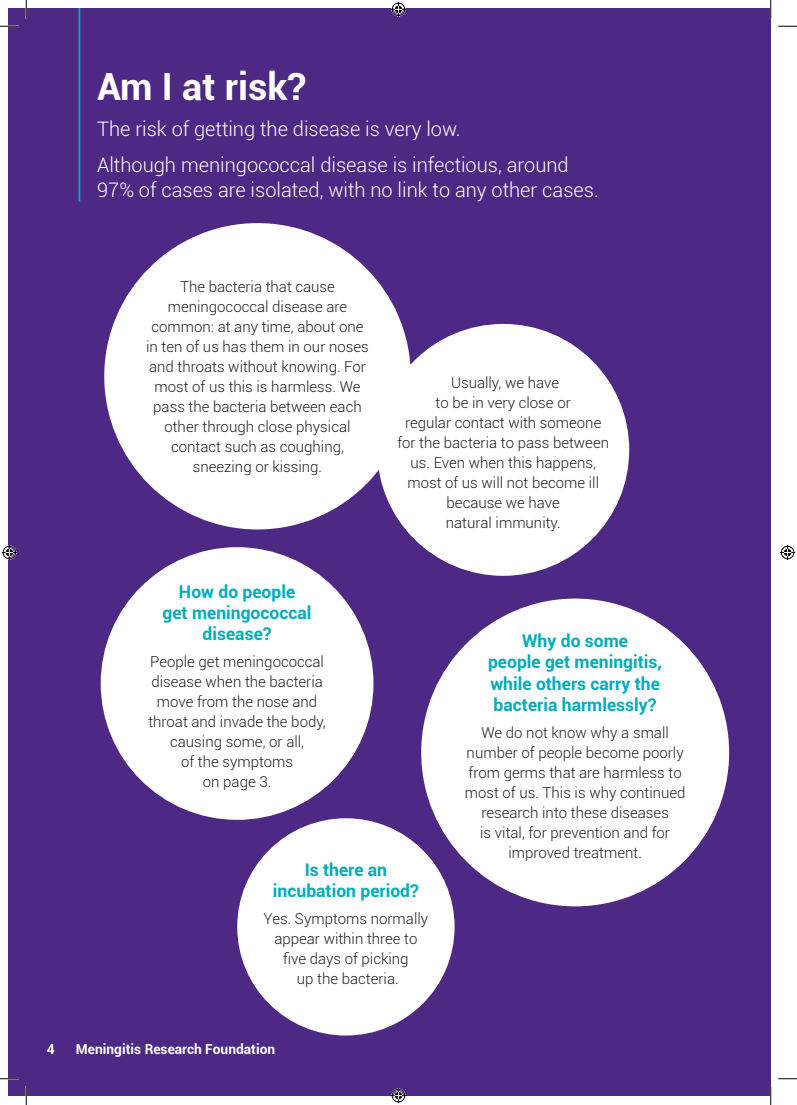
<style>
.page{position:relative;width:797px;height:1105px;background:#fff}
.page>*{position:absolute;margin:0;border:0;box-sizing:border-box;transform-origin:0 0}
.t1{font:700 37.5px "Roboto";color:#fff}
.t2{font:300 20px/35.6px "Roboto";color:#fff}
.t3{font:700 17.5px/21.2px "Roboto";color:#00acbc;text-align:center}
.t4{font:300 15px/20px "Roboto";color:#231f20;text-align:center}
.t5{font:700 13.75px "Roboto";color:#fff}
</style>
<div class="page">
<div style="left:9px;top:9px;width:761px;height:1087px;background:#4d2884"></div>
<div style="left:101px;top:547px;width:272px;height:273px;background:#fff;border-radius:50%"></div>
<div style="left:421px;top:598px;width:308px;height:308px;background:#fff;border-radius:50%"></div>
<div style="left:237px;top:818px;width:217px;height:217px;background:#fff;border-radius:50%"></div>
<div style="left:104px;top:223px;width:307px;height:306px;background:#fff;border-radius:50%"></div>
<div style="left:377px;top:324px;width:252px;height:252px;background:#fff;border-radius:50%"></div>
<hr style="left:79px;top:9px;width:1px;height:193px;background:#00acbc">
<svg style="left:0;top:25px;width:19px;height:2px"></svg>
<svg style="left:778px;top:25px;width:19px;height:2px"></svg>
<svg style="left:0;top:1078px;width:19px;height:1px"></svg>
<svg style="left:778px;top:1078px;width:19px;height:1px"></svg>
<svg style="left:25px;top:0;width:2px;height:19px"></svg>
<svg style="left:25px;top:1086px;width:2px;height:19px"></svg>
<svg style="left:770px;top:0;width:1px;height:19px"></svg>
<svg style="left:770px;top:1086px;width:1px;height:19px"></svg>
<svg style="left:391px;top:2px;width:15px;height:15px"></svg>
<svg style="left:391px;top:1088px;width:15px;height:15px"></svg>
<svg style="left:2px;top:545px;width:15px;height:15px"></svg>
<svg style="left:780px;top:545px;width:15px;height:15px"></svg>
<h1 class="t1" style="left:97px;top:61px;width:210px">Am I at risk?</h1>
<h2 class="t2" style="left:97px;top:110px;width:473px">The risk of getting the disease is very low.<br>Although meningococcal disease is infectious, around</h2>
<h2 class="t2" style="left:97px;top:171px;width:503px">97% of cases are isolated, with no link to any other cases.</h2>
<p class="t4" style="left:146px;top:276px;width:224px">The bacteria that cause meningococcal disease are common: at any time, about one in ten of us has them in our noses and throats without knowing. For most of us this is harmless. We pass the bacteria between each other through close physical contact such as coughing, sneezing or kissing.</p>
<p class="t4" style="left:397px;top:372px;width:213px">Usually, we have<br>to be in very close or<br>regular contact with someone for the bacteria to pass between us. Even when this happens, most of us will not become ill because we have<br>natural immunity.</p>
<p class="t3" style="left:162px;top:580px;width:150px">How do people<br>get meningococcal disease?</p>
<p class="t4" style="left:148px;top:651px;width:179px">People get meningococcal disease when the bacteria move from the nose and throat and invade the body, causing some, or all,<br>of the symptoms<br>on page 3.</p>
<p class="t3" style="left:273px;top:858px;width:147px">Is there an incubation period?</p>
<p class="t4" style="left:264px;top:908px;width:166px">Yes. Symptoms normally appear within three to five days of picking<br>up the bacteria.</p>
<p class="t5" style="left:47px;top:1039px;width:9px">4</p>
<p class="t5" style="left:76px;top:1039px;width:201px">Meningitis Research Foundation</p>
<p class="t3" style="left:488px;top:630px;width:175px">Why do some<br>people get meningitis, while others carry the bacteria harmlessly?</p>
<p class="t4" style="left:465px;top:722px;width:222px">We do not know why a small number of people become poorly from germs that are harmless to most of us. This is why continued research into these diseases<br>is vital, for prevention and for improved treatment.</p>
</div>
